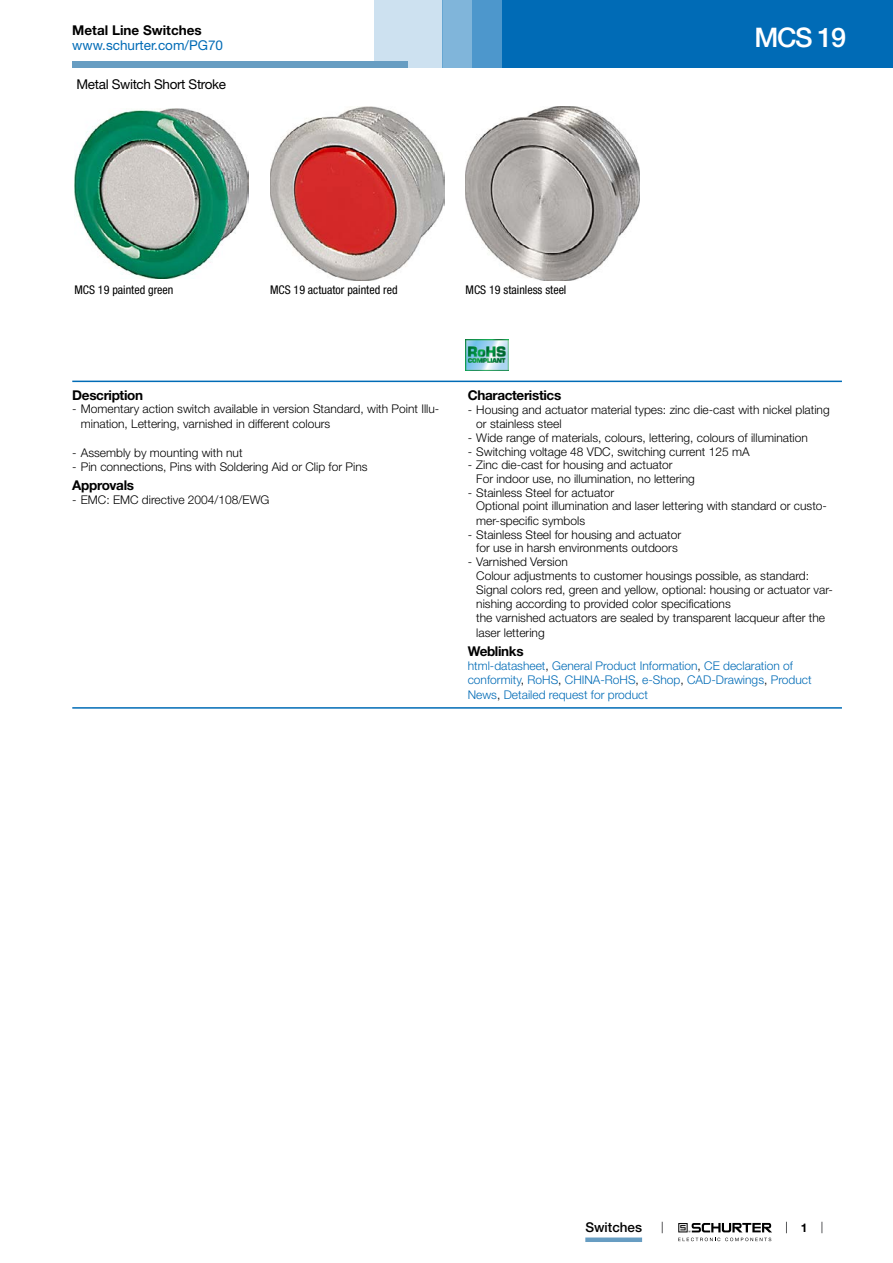
<style>
.page{position:relative;width:893px;height:1263px;background:#fff}
.page>*{position:absolute;margin:0;border:0;box-sizing:border-box;transform-origin:0 0}
.t1{font:500 27px "Helvetica Neue LT";color:#fff}
.t2{font:700 13.5px "Helvetica Neue LT";letter-spacing:-.025em;color:#000}
.t3{font:13.5px "Helvetica Neue LT";letter-spacing:-.025em;color:#000}
.t4{font:13.5px "Helvetica Neue LT";color:#006bb6}
.t5{font:700 13.5px "Helvetica Neue LT";color:#000}
.t6{font:500 13.5px "Helvetica Neue LT";color:#000}
.t7{font:300 12px/14.1px "Helvetica Neue LT";color:#000}
.t8{font:300 12px/14.4px "Helvetica Neue LT";color:#006bb6}
.t9{font:condensed 12px "Helvetica Neue LT";color:#000}
.t10{font:700 12px "Helvetica Neue LT";color:#000}
.s1{color:#000}
</style>
<div class="page">
<svg style="left:678px;top:1223px;width:94px;height:18px"></svg>
<div style="left:502px;top:0;width:391px;height:68px;background:#006bb6"></div>
<div style="left:442px;top:0;width:30px;height:68px;background:#80b5da"></div>
<div style="left:472px;top:0;width:30px;height:68px;background:#4d97cc"></div>
<div style="left:374px;top:0;width:68px;height:68px;background:#cde1f0"></div>
<div style="left:72px;top:62px;width:336px;height:6px;background:#679dc2"></div>
<div style="left:585px;top:1237px;width:57px;height:5px;background:#679dc2"></div>
<img style="left:75px;top:108px;width:173px;height:171px">
<img style="left:270px;top:106px;width:174px;height:175px">
<img style="left:466px;top:106px;width:174px;height:175px">
<img style="left:466px;top:339px;width:42px;height:32px">
<hr style="left:72px;top:381px;width:770px;height:1px;background:#006bb6">
<hr style="left:72px;top:707px;width:770px;height:2px;background:#006bb6">
<p class="t5" style="left:72px;top:22px;width:131px">Metal Line Switches</p>
<p class="t4" style="left:72px;top:37px;width:152px">www.schurter.com/PG70</p>
<p class="t3" style="left:77px;top:76px;width:151px">Metal Switch Short Stroke</p>
<p class="t9" style="left:74px;top:283px;width:101px">MCS 19 painted green</p>
<p class="t9" style="left:270px;top:283px;width:129px">MCS 19 actuator painted red</p>
<p class="t9" style="left:466px;top:283px;width:102px">MCS 19 stainless steel</p>
<h1 class="t1" style="left:754px;top:21px;width:93px">MCS 19</h1>
<p class="t2" style="left:72px;top:386px;width:72px">Description</p>
<p class="t7" style="left:81px;top:402px;width:360px;text-indent:-9px">- Momentary action switch available in version Standard, with Point Illu&shy;mination, Lettering, varnished in different colours</p>
<p class="t7" style="left:72px;top:445px;width:172px">- Assembly by mounting with nut</p>
<p class="t7" style="left:72px;top:459px;width:297px">- Pin connections, Pins with Soldering Aid or Clip for Pins</p>
<p class="t2" style="left:72px;top:477px;width:63px">Approvals</p>
<p class="t7" style="left:72px;top:492px;width:199px">- EMC: EMC directive 2004/108/EWG</p>
<p class="t2" style="left:468px;top:387px;width:95px">Characteristics</p>
<p class="t7" style="left:476px;top:402px;width:355px;text-indent:-9px">- Housing and actuator material types: zinc die-cast with nickel plating or stainless steel</p>
<p class="t7" style="left:468px;top:430px;width:342px">- Wide range of materials, colours, lettering, colours of illumination</p>
<p class="t7" style="left:468px;top:444px;width:283px">- Switching voltage 48 VDC, switching current 125 mA</p>
<p class="t7" style="left:476px;top:458px;width:220px;line-height:13.6px;text-indent:-9px">- Zinc die-cast for housing and actuator<br>For indoor use, no illumination, no lettering</p>
<p class="t7" style="left:476px;top:485px;width:352px;text-indent:-9px">- Stainless Steel for actuator<br>Optional point illumination and laser lettering with standard or custo&shy;mer-specific symbols</p>
<p class="t7" style="left:468px;top:527px;width:215px;line-height:13.6px;text-align:center">- Stainless Steel for housing and actuator for use in harsh environments outdoors</p>
<p class="t7" style="left:476px;top:554px;width:358px;text-indent:-9px">- Varnished Version<br>Colour adjustments to customer housings possible, as standard:<br>Signal colors red, green and yellow, optional: housing or actuator var&shy;nishing according to provided color specifications<br>the varnished actuators are sealed by transparent lacqueur after the laser lettering</p>
<p class="t2" style="left:468px;top:643px;width:57px">Weblinks</p>
<p class="t8" style="left:468px;top:658px;width:345px">html-datasheet<span class="s1">,</span> General Product Information<span class="s1">,</span> CE declaration of conformity<span class="s1">,</span> RoHS<span class="s1">,</span> CHINA-RoHS<span class="s1">,</span> e-Shop<span class="s1">,</span> CAD-Drawings<span class="s1">,</span> Product<br>News<span class="s1">,</span> Detailed request for product</p>
<p class="t6" style="left:585px;top:1219px;width:58px">Switches</p>
<p class="t10" style="left:801px;top:1220px;width:8px">1</p>
</div>
